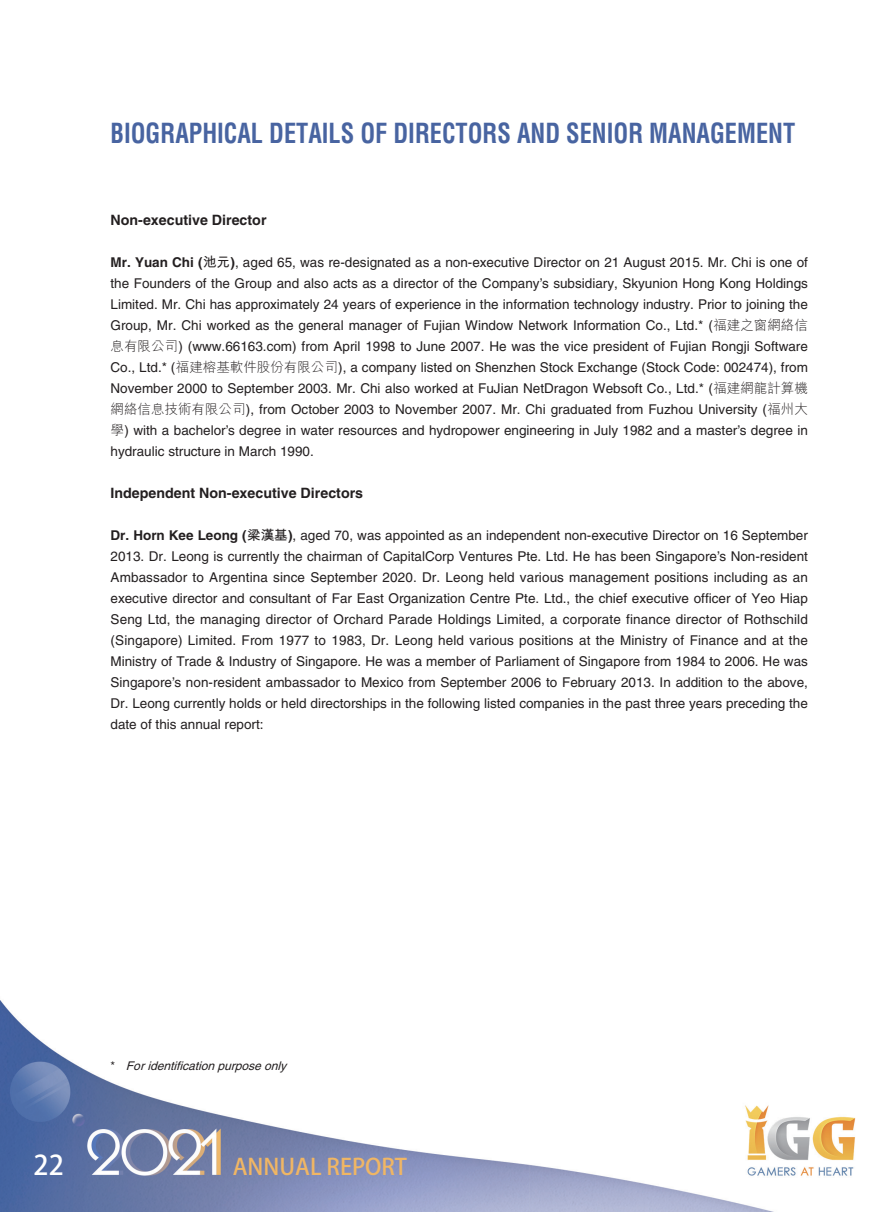
<style>
.page{position:relative;width:893px;height:1212px;background:#fff}
.page>*{position:absolute;margin:0;border:0;box-sizing:border-box;transform-origin:0 0}
.t1{font:700 condensed 27px "Helvetica LT Std";color:#4864a1;scale:.9 1}
.t2{font:27px "Adobe Fan Heiti Std Bold E Ten B5 H";color:#fff}
.t3{font:22.5px "Adobe Fan Heiti Std Bold E Ten B5 H";color:#f0b664}
.t4{font:700 14.25px "Helvetica LT Std";color:#231f20}
.t5{font:13.5px/21px "Helvetica LT Std";color:#231f20;text-align:justify}
.t6{font:italic 12px "Helvetica LT Std";color:#231f20}
.s1{font-weight:700}
.s2{font-family:"M Hei HK Bold E Ten B5 H"}
.s3{font-family:"M Hei HK Light E Ten B5 H"}
.s4{font-style:normal}
</style>
<div class="page">
<img style="left:0;top:1000px;width:856px;height:212px">
<h1 class="t1" style="left:111px;top:118px;width:762px">BIOGRAPHICAL DETAILS OF DIRECTORS AND SENIOR MANAGEMENT</h1>
<p class="t4" style="left:111px;top:215px;width:157px">Non-executive Director</p>
<p class="t5" style="left:111px;top:253px;width:699px"><span class="s1">Mr. Yuan Chi (</span><span class="s2">池元</span><span class="s1">)</span>, aged 65, was re-designated as a non-executive Director on 21 August 2015. Mr. Chi is one of the Founders of the Group and also acts as a director of the Company’s subsidiary, Skyunion Hong Kong Holdings Limited. Mr. Chi has approximately 24 years of experience in the information technology industry. Prior to joining the Group, Mr. Chi worked as the general manager of Fujian Window Network Information Co., Ltd.* (<span class="s3">福建之窗網絡信息有限公司</span>) (www.66163.com) from April 1998 to June 2007. He was the vice president of Fujian Rongji Software Co., Ltd.* (<span class="s3">福建榕基軟件股份有限公司</span>), a company listed on Shenzhen Stock Exchange (Stock Code: 002474), from November 2000 to September 2003. Mr. Chi also worked at FuJian NetDragon Websoft Co., Ltd.* (<span class="s3">福建網龍計算機網絡信息技術有限公司</span>), from October 2003 to November 2007. Mr. Chi graduated from Fuzhou University (<span class="s3">福州大學</span>) with a bachelor’s degree in water resources and hydropower engineering in July 1982 and a master’s degree in hydraulic structure in March 1990.</p>
<p class="t4" style="left:111px;top:488px;width:254px">Independent Non-executive Directors</p>
<p class="t5" style="left:111px;top:526px;width:699px"><span class="s1">Dr. Horn Kee Leong (</span><span class="s2">梁漢基</span><span class="s1">)</span>, aged 70, was appointed as an independent non-executive Director on 16 September 2013. Dr. Leong is currently the chairman of CapitalCorp Ventures Pte. Ltd. He has been Singapore’s Non-resident Ambassador to Argentina since September 2020. Dr. Leong held various management positions including as an executive director and consultant of Far East Organization Centre Pte. Ltd., the chief executive officer of Yeo Hiap Seng Ltd, the managing director of Orchard Parade Holdings Limited, a corporate finance director of Rothschild (Singapore) Limited. From 1977 to 1983, Dr. Leong held various positions at the Ministry of Finance and at the Ministry of Trade &amp; Industry of Singapore. He was a member of Parliament of Singapore from 1984 to 2006. He was Singapore’s non-resident ambassador to Mexico from September 2006 to February 2013. In addition to the above, Dr. Leong currently holds or held directorships in the following listed companies in the past three years preceding the date of this annual report:</p>
<h1 class="t2" style="left:34px;top:1155px;width:32px">22</h1>
<p class="t6" style="left:111px;top:1061px;width:180px"><span class="s4">*</span> Foridentification purpose only</p>
<h2 class="t3" style="left:233px;top:1158px;width:176px">ANNUAL REPORT</h2>
</div>
